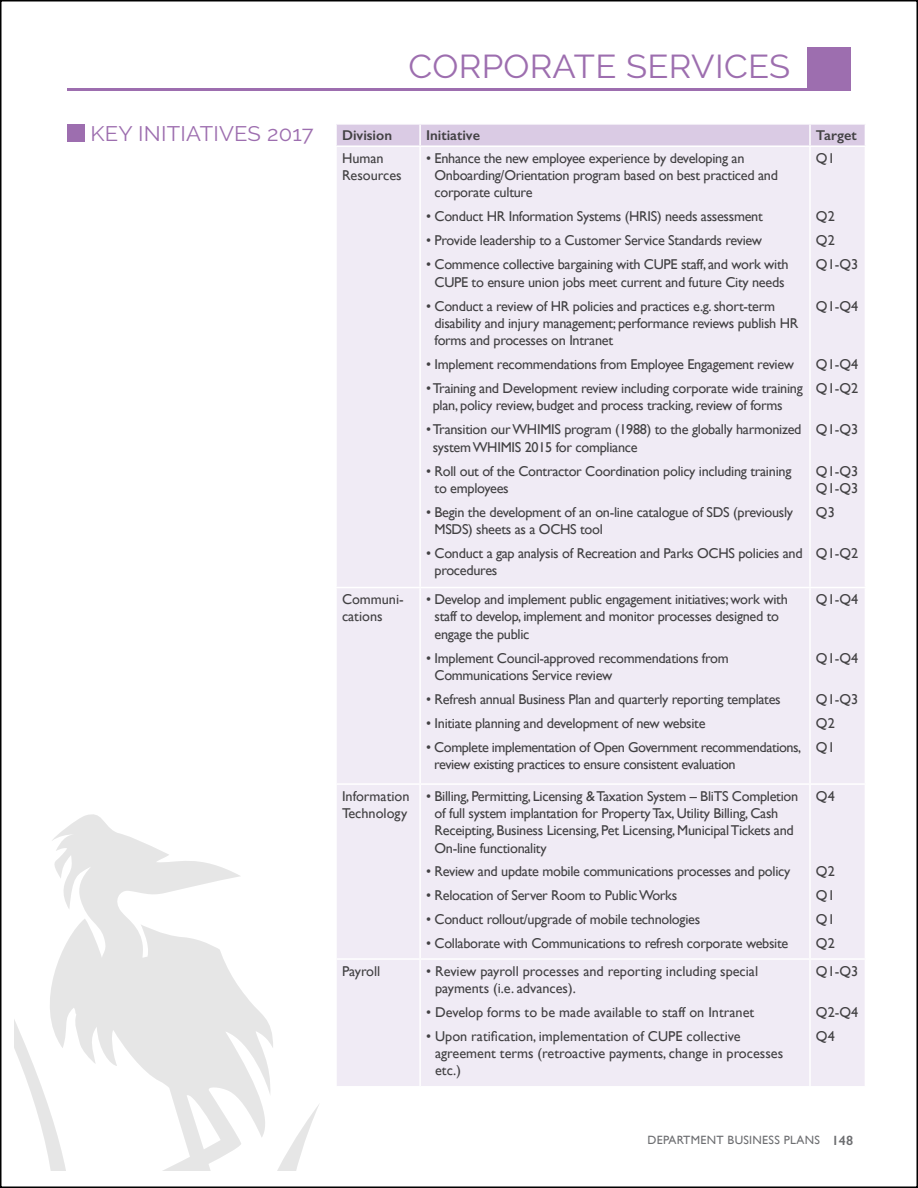
<style>
.page{position:relative;width:918px;height:1188px;background:#fff}
.page>*{position:absolute;margin:0;border:0;box-sizing:border-box;transform-origin:0 0}
.t1{font:33px "Raleway";letter-spacing:.01em;color:#9d6eaf;scale:1.05 1}
.t2{font:21px "Raleway";letter-spacing:.01em;color:#9d6eaf;scale:1.05 1}
.t3{font:14.25px/17.2px "Gill Sans";letter-spacing:-.02em;color:#414042}
.t4{font:14.25px/17.2px "Gill Sans";color:#414042}
.t5{font:600 14.25px "Gill Sans";color:#414042}
.t6{font:12px "Gill Sans";letter-spacing:.025em;color:#6d6e71}
.s1{font-weight:600;font-size:13.5px}
</style>
<div class="page">
<svg style="left:14px;top:814px;width:305px;height:357px"></svg>
<div style="left:807px;top:47px;width:43px;height:44px;background:#9d6eaf"></div>
<hr style="left:68px;top:89px;width:782px;height:2px;background:#9d6eaf">
<div style="left:68px;top:125px;width:17px;height:17px;background:#9d6eaf"></div>
<div style="left:337px;top:147px;width:528px;height:939px;background:#f0ebf5"></div>
<div style="left:336px;top:124px;width:529px;height:21px;background:#dacbe4"></div>
<hr style="left:419px;top:147px;width:2px;height:440px;background:#fff">
<hr style="left:809px;top:147px;width:2px;height:440px;background:#fff">
<hr style="left:335px;top:587px;width:85px;height:1px;background:#fff">
<hr style="left:420px;top:587px;width:390px;height:1px;background:#fff">
<hr style="left:419px;top:588px;width:2px;height:195px;background:#fff">
<hr style="left:810px;top:587px;width:56px;height:1px;background:#fff">
<hr style="left:809px;top:588px;width:2px;height:195px;background:#fff">
<hr style="left:335px;top:783px;width:85px;height:2px;background:#fff">
<hr style="left:420px;top:783px;width:390px;height:2px;background:#fff">
<hr style="left:419px;top:785px;width:2px;height:173px;background:#fff">
<hr style="left:810px;top:783px;width:56px;height:2px;background:#fff">
<hr style="left:809px;top:785px;width:2px;height:173px;background:#fff">
<hr style="left:335px;top:958px;width:85px;height:2px;background:#fff">
<hr style="left:420px;top:958px;width:390px;height:2px;background:#fff">
<hr style="left:419px;top:960px;width:2px;height:126px;background:#fff">
<hr style="left:810px;top:958px;width:56px;height:2px;background:#fff">
<hr style="left:809px;top:960px;width:2px;height:126px;background:#fff">
<h1 class="t1" style="left:408px;top:47px;width:365px">CORPORATE SERVICES</h1>
<h2 class="t2" style="left:90px;top:122px;width:214px">KEY INITIATIVES 2017</h2>
<p class="t5" style="left:342px;top:127px;width:52px">Division</p>
<p class="t5" style="left:426px;top:127px;width:55px">Initiative</p>
<p class="t5" style="left:816px;top:127px;width:42px">Target</p>
<p class="t4" style="left:342px;top:149px;width:61px">Human<br>Resources</p>
<p class="t3" style="left:435px;top:149px;width:345px;text-indent:-8px">• Enhance the new employee experience by developing an<br>Onboarding/Orientation program based on best practiced and corporate culture</p>
<p class="t3" style="left:426px;top:208px;width:338px">• Conduct HR Information Systems (HRIS) needs assessment</p>
<p class="t3" style="left:426px;top:232px;width:338px">• Provide leadership to a Customer Service Standards review</p>
<p class="t3" style="left:426px;top:256px;width:364px;text-align:center">• Commence collective bargaining with CUPE staff, and work with<br>CUPE to ensure union jobs meet current and future City needs</p>
<p class="t3" style="left:435px;top:297px;width:365px;text-indent:-8px">• Conduct a review of HR policies and practices e.g. short-term disability and injury management; performance reviews publish HR forms and processes on Intranet</p>
<p class="t3" style="left:426px;top:356px;width:369px">• Implement recommendations from Employee Engagement review</p>
<p class="t3" style="left:433px;top:380px;width:372px;text-indent:-7px">• Training and Development review including corporate wide training plan, policy review, budget and process tracking, review of forms</p>
<p class="t3" style="left:433px;top:421px;width:370px;text-indent:-7px">• Transition ourWHIMIS program (1988) to the globally harmonized system WHIMIS 2015 for compliance</p>
<p class="t3" style="left:435px;top:462px;width:358px;text-indent:-8px">• Roll out of the Contractor Coordination policy including training to employees</p>
<p class="t3" style="left:435px;top:503px;width:360px;text-indent:-8px">• Begin the development of an on-line catalogue of SDS (previously<br>MSDS) sheets as a OCHS tool</p>
<p class="t3" style="left:435px;top:545px;width:370px;text-indent:-8px">• Conduct a gap analysis of Recreation and Parks OCHS policies and procedures</p>
<p class="t3" style="left:816px;top:149px;width:20px">Q1</p>
<p class="t3" style="left:816px;top:204px;width:44px;line-height:24px">Q2<br>Q2<br>Q1-Q3</p>
<p class="t3" style="left:816px;top:297px;width:44px">Q1-Q4</p>
<p class="t3" style="left:816px;top:352px;width:44px;line-height:24px">Q1-Q4<br>Q1-Q2</p>
<p class="t3" style="left:816px;top:421px;width:44px">Q1-Q3</p>
<p class="t3" style="left:816px;top:462px;width:44px">Q1-Q3<br>Q1-Q3</p>
<p class="t3" style="left:816px;top:503px;width:20px">Q3</p>
<p class="t3" style="left:816px;top:545px;width:44px">Q1-Q2</p>
<p class="t4" style="left:342px;top:591px;width:63px">Communi&shy;cations</p>
<p class="t3" style="left:435px;top:591px;width:355px;text-indent:-8px">• Develop and implement public engagement initiatives; work with staff to develop, implement and monitor processes designed to engage the public</p>
<p class="t3" style="left:435px;top:649px;width:296px;text-indent:-8px">• Implement Council-approved recommendations from<br>Communications Service review</p>
<p class="t3" style="left:426px;top:690px;width:356px">• Refresh annual Business Plan and quarterly reporting templates</p>
<p class="t3" style="left:426px;top:714px;width:281px">• Initiate planning and development of new website</p>
<p class="t3" style="left:434px;top:738px;width:369px;text-indent:-8px">• Complete implementation of Open Government recommendations, review existing practices to ensure consistent evaluation</p>
<p class="t4" style="left:342px;top:787px;width:69px">Information<br>Technology</p>
<p class="t3" style="left:435px;top:787px;width:365px;text-indent:-8px">• Billing, Permitting, Licensing &amp; Taxation System – BliTS Completion of full system implantation for Property Tax, Utility Billing, Cash Receipting, Business Licensing, Pet Licensing, Municipal Tickets and On-line functionality</p>
<p class="t3" style="left:426px;top:863px;width:366px">• Review and update mobile communications processes and policy</p>
<p class="t3" style="left:426px;top:887px;width:253px">• Relocation of Server Room to Public Works</p>
<p class="t3" style="left:426px;top:911px;width:276px">• Conduct rollout/upgrade of mobile technologies</p>
<p class="t3" style="left:426px;top:935px;width:364px">• Collaborate with Communications to refresh corporate website</p>
<p class="t4" style="left:342px;top:962px;width:40px">Payroll</p>
<p class="t4" style="left:435px;top:962px;width:325px;text-indent:-9px">• Review payroll processes and reporting including special payments (i.e. advances).</p>
<p class="t4" style="left:426px;top:1003px;width:330px">• Develop forms to be made available to staff on Intranet</p>
<p class="t4" style="left:435px;top:1027px;width:350px;text-indent:-9px">• Upon ratification, implementation of CUPE collective agreement terms (retroactive payments, change in processes etc.)</p>
<p class="t3" style="left:816px;top:591px;width:44px">Q1-Q4</p>
<p class="t3" style="left:816px;top:649px;width:44px">Q1-Q4</p>
<p class="t3" style="left:816px;top:687px;width:44px;line-height:24px">Q1-Q3<br>Q2<br>Q1</p>
<p class="t3" style="left:816px;top:787px;width:20px">Q4</p>
<p class="t3" style="left:816px;top:860px;width:20px;line-height:24px;text-align:justify">Q2<br>Q1<br>Q1<br>Q2</p>
<p class="t3" style="left:816px;top:962px;width:44px">Q1-Q3</p>
<p class="t3" style="left:816px;top:1000px;width:44px;line-height:24px">Q2-Q4<br>Q4</p>
<p class="t6" style="left:647px;top:1133px;width:207px">DEPARTMENT BUSINESS PLANS <span class="s1">148</span></p>
</div>
